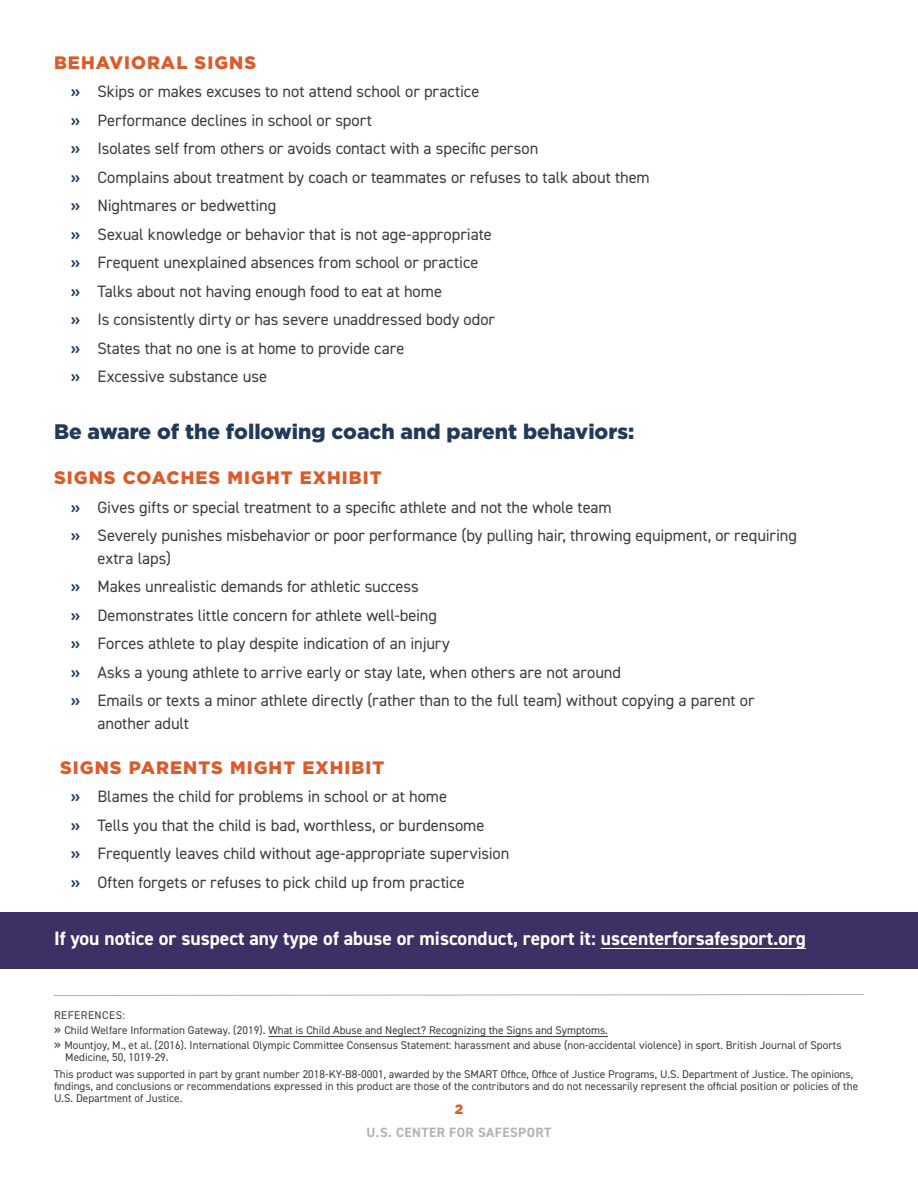
<style>
.page{position:relative;width:918px;height:1188px;background:#fff}
.page>*{position:absolute;margin:0;border:0;box-sizing:border-box;transform-origin:0 0}
.t1{font:900 21px "Gotham";color:#213a59}
.t2{font:700 19.5px "DIN2014";color:#fff}
.t3{font:900 18px "Gotham";letter-spacing:.06em;color:#db5b2a}
.t4{font:16.5px/22.5px "DIN2014";letter-spacing:-.005em;color:#3e3e3f}
.t5{font:700 13.5px "DIN2014";letter-spacing:.035em;color:#b4b2b2}
.t6{font:900 13.5px "Gotham";color:#db5b2a}
.t7{font:11.25px/12px "DIN2014";color:#3e3e3f}
.t8{font:11.25px "DIN2014";letter-spacing:.04em;color:#3e3e3f}
.s1{font-family:"Gotham";font-weight:500;color:#213a59}
.s2{font-size:13.5px}
</style>
<div class="page">
<svg style="left:54px;top:994px;width:810px;height:2px"></svg>
<hr style="left:268px;top:1036px;width:340px;height:1px;background:#3e3e3f">
<div style="left:0;top:913px;width:918px;height:56px;background:#3e3064"></div>
<hr style="left:601px;top:948px;width:205px;height:1px;background:#fff">
<p class="t3" style="left:54px;top:52px;width:204px">BEHAVIORAL SIGNS</p>
<p class="t4" style="left:70px;top:80px;width:410px"><span class="s1">»</span> Skips or makes excuses to not attend school or practice</p>
<p class="t4" style="left:70px;top:108px;width:303px"><span class="s1">»</span> Performance declines in school or sport</p>
<p class="t4" style="left:70px;top:137px;width:469px"><span class="s1">»</span> Isolates self from others or avoids contact with a specific person</p>
<p class="t4" style="left:70px;top:165px;width:581px"><span class="s1">»</span> Complains about treatment by coach or teammates or refuses to talk about them</p>
<p class="t4" style="left:70px;top:194px;width:207px"><span class="s1">»</span> Nightmares or bedwetting</p>
<p class="t4" style="left:70px;top:222px;width:423px"><span class="s1">»</span> Sexual knowledge or behavior that is not age-appropriate</p>
<p class="t4" style="left:70px;top:251px;width:409px"><span class="s1">»</span> Frequent unexplained absences from school or practice</p>
<p class="t4" style="left:70px;top:279px;width:373px"><span class="s1">»</span> Talks about not having enough food to eat at home</p>
<p class="t4" style="left:70px;top:308px;width:426px"><span class="s1">»</span> Is consistently dirty or has severe unaddressed body odor</p>
<p class="t4" style="left:70px;top:336px;width:335px"><span class="s1">»</span> States that no one is at home to provide care</p>
<p class="t4" style="left:70px;top:365px;width:198px"><span class="s1">»</span> Excessive substance use</p>
<p class="t1" style="left:54px;top:420px;width:582px">Be aware of the following coach and parent behaviors:</p>
<p class="t3" style="left:54px;top:467px;width:329px">SIGNS COACHES MIGHT EXHIBIT</p>
<p class="t4" style="left:70px;top:495px;width:543px"><span class="s1">»</span> Gives gifts or special treatment to a specific athlete and not the whole team</p>
<p class="t4" style="left:98px;top:524px;width:701px;text-indent:-27px"><span class="s1">»</span> Severely punishes misbehavior or poor performance (by pulling hair, throwing equipment, or requiring extra laps)</p>
<p class="t4" style="left:70px;top:575px;width:350px"><span class="s1">»</span> Makes unrealistic demands for athletic success</p>
<p class="t4" style="left:70px;top:603px;width:368px"><span class="s1">»</span> Demonstrates little concern for athlete well-being</p>
<p class="t4" style="left:70px;top:632px;width:381px"><span class="s1">»</span> Forces athlete to play despite indication of an injury</p>
<p class="t4" style="left:70px;top:660px;width:552px"><span class="s1">»</span> Asks a young athlete to arrive early or stay late, when others are not around</p>
<p class="t4" style="left:98px;top:689px;width:659px;text-indent:-27px"><span class="s1">»</span> Emails or texts a minor athlete directly (rather than to the full team) without copying a parent or another adult</p>
<p class="t3" style="left:60px;top:757px;width:326px">SIGNS PARENTS MIGHT EXHIBIT</p>
<p class="t4" style="left:70px;top:785px;width:378px"><span class="s1">»</span> Blames the child for problems in school or at home</p>
<p class="t4" style="left:70px;top:813px;width:415px"><span class="s1">»</span> Tells you that the child is bad, worthless, or burdensome</p>
<p class="t4" style="left:70px;top:842px;width:440px"><span class="s1">»</span> Frequently leaves child without age-appropriate supervision</p>
<p class="t4" style="left:70px;top:870px;width:396px"><span class="s1">»</span> Often forgets or refuses to pick child up from practice</p>
<p class="t2" style="left:54px;top:925px;width:754px">If you notice or suspect any type of abuse or misconduct, report it: uscenterforsafesport.org</p>
<p class="t8" style="left:54px;top:1008px;width:72px">REFERENCES:</p>
<p class="t7" style="left:54px;top:1024px;width:555px"><span class="s2">»</span> Child Welfare Information Gateway. (2019). What is Child Abuse and Neglect? Recognizing the Signs and Symptoms.</p>
<p class="t7" style="left:65px;top:1039px;width:778px;text-indent:-11px"><span class="s2">»</span> Mountjoy, M., et al. (2016). International Olympic Committee Consensus Statement: harassment and abuse (non-accidental violence) in sport. British Journal of Sports<br>Medicine, 50, 1019-29.</p>
<p class="t7" style="left:54px;top:1068px;width:806px">This product was supported in part by grant number 2018-KY-B8-0001, awarded by the SMART Office, Office of Justice Programs, U.S. Department of Justice. The opinions, findings, and conclusions or recommendations expressed in this product are those of the contributors and do not necessarily represent the official position or policies of the<br>U.S. Department of Justice.</p>
<p class="t6" style="left:455px;top:1102px;width:10px">2</p>
<p class="t5" style="left:367px;top:1124px;width:186px">U.S. CENTER FOR SAFESPORT</p>
</div>
